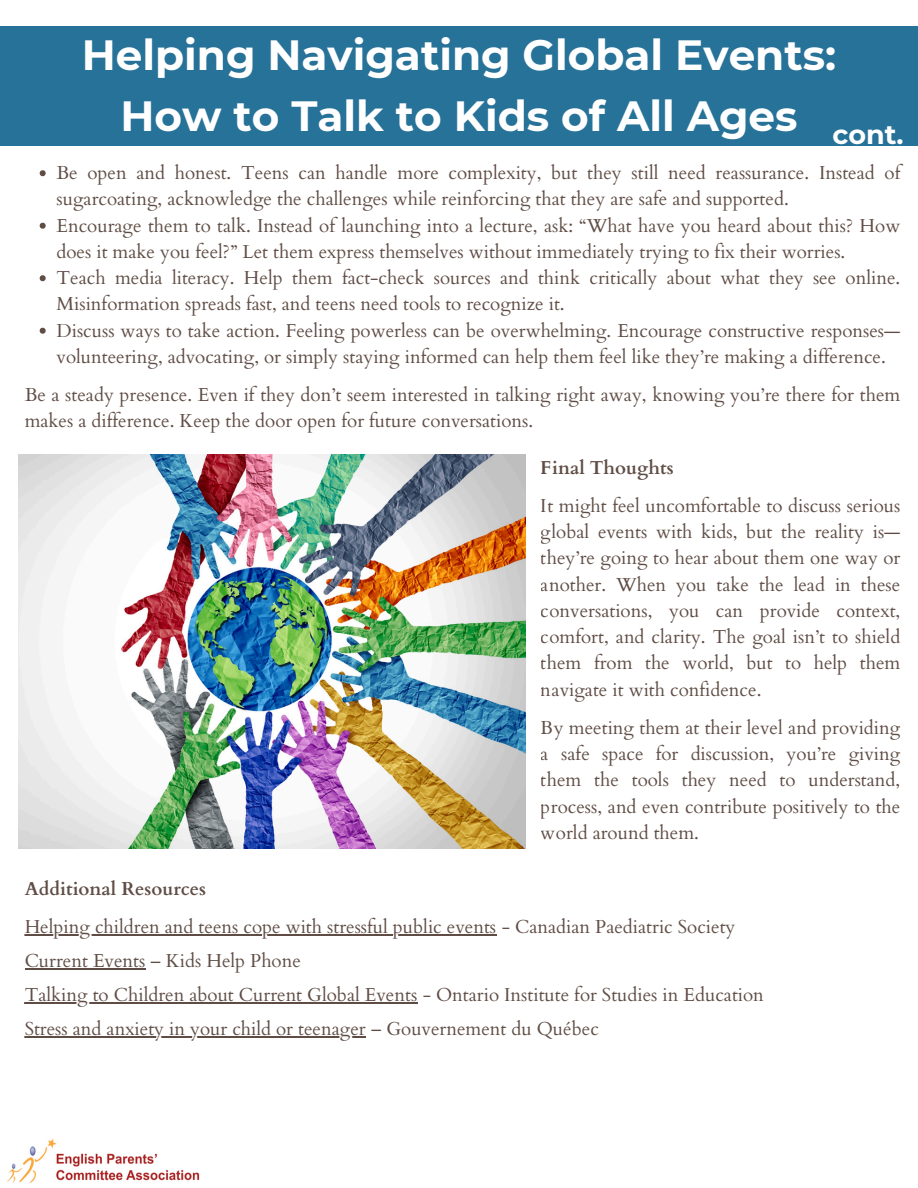
<style>
.page{position:relative;width:918px;height:1188px;background:#fff}
.page>*{position:absolute;margin:0;border:0;box-sizing:border-box;transform-origin:0 0}
.t1{font:700 42.15px/60.8px "Montserrat";color:#fff;text-align:center}
.t2{font:700 27px "Montserrat";color:#fff}
.t3{font:18.75px/26.2px "Cardo";color:#382117}
.t4{font:700 18.75px "Cardo";color:#382117}
</style>
<div class="page">
<img style="left:7px;top:1139px;width:193px;height:44px">
<div style="left:0;top:27px;width:918px;height:119px;background:#277298"></div>
<hr style="left:25px;top:934px;width:472px;height:2px;background:#382117">
<hr style="left:25px;top:968px;width:121px;height:2px;background:#382117">
<hr style="left:25px;top:1002px;width:393px;height:2px;background:#382117">
<hr style="left:25px;top:1036px;width:341px;height:2px;background:#382117">
<img style="left:18px;top:454px;width:507px;height:395px">
<svg style="left:40px;top:170px;width:6px;height:6px"></svg>
<svg style="left:40px;top:223px;width:6px;height:6px"></svg>
<svg style="left:40px;top:275px;width:6px;height:6px"></svg>
<svg style="left:40px;top:328px;width:6px;height:6px"></svg>
<h1 class="t1" style="left:82px;top:25px;width:756px">Helping Navigating Global Events:<br>How to Talk to Kids of All Ages</h1>
<h2 class="t2" style="left:832px;top:117px;width:73px">cont.</h2>
<p class="t3" style="left:57px;top:160px;width:845px">Be open and honest. Teens can handle more complexity, but they still need reassurance. Instead of sugarcoating, acknowledge the challenges while reinforcing that they are safe and supported.<br>Encourage them to talk. Instead of launching into a lecture, ask: “What have you heard about this? How does it make you feel?” Let them express themselves without immediately trying to fix their worries.<br>Teach media literacy. Help them fact-check sources and think critically about what they see online.<br>Misinformation spreads fast, and teens need tools to recognize it.<br>Discuss ways to take action. Feeling powerless can be overwhelming. Encourage constructive responses— volunteering, advocating, or simply staying informed can help them feel like they’re making a difference.</p>
<p class="t3" style="left:25px;top:382px;width:877px">Be a steady presence. Even if they don’t seem interested in talking right away, knowing you’re there for them makes a difference. Keep the door open for future conversations.</p>
<p class="t4" style="left:541px;top:455px;width:134px">Final Thoughts</p>
<p class="t3" style="left:541px;top:493px;width:361px;text-align:justify">It might feel uncomfortable to discuss serious global events with kids, but the reality is— they’re going to hear about them one way or another. When you take the lead in these conversations, you can provide context, comfort, and clarity. The goal isn’t to shield them from the world, but to help them navigate it with confidence.</p>
<p class="t3" style="left:541px;top:715px;width:361px;text-align:justify">By meeting them at their level and providing a safe space for discussion, you’re giving them the tools they need to understand, process, and even contribute positively to the world around them.</p>
<p class="t4" style="left:25px;top:876px;width:183px">Additional Resources</p>
<p class="t3" style="left:25px;top:910px;width:741px;line-height:34px">Helping children and teens cope with stressful public events - Canadian Paediatric Society Current Events – Kids Help Phone<br>Talking to Children about Current Global Events - Ontario Institute for Studies in Education Stress and anxiety in your child or teenager – Gouvernement du Québec</p>
</div>
